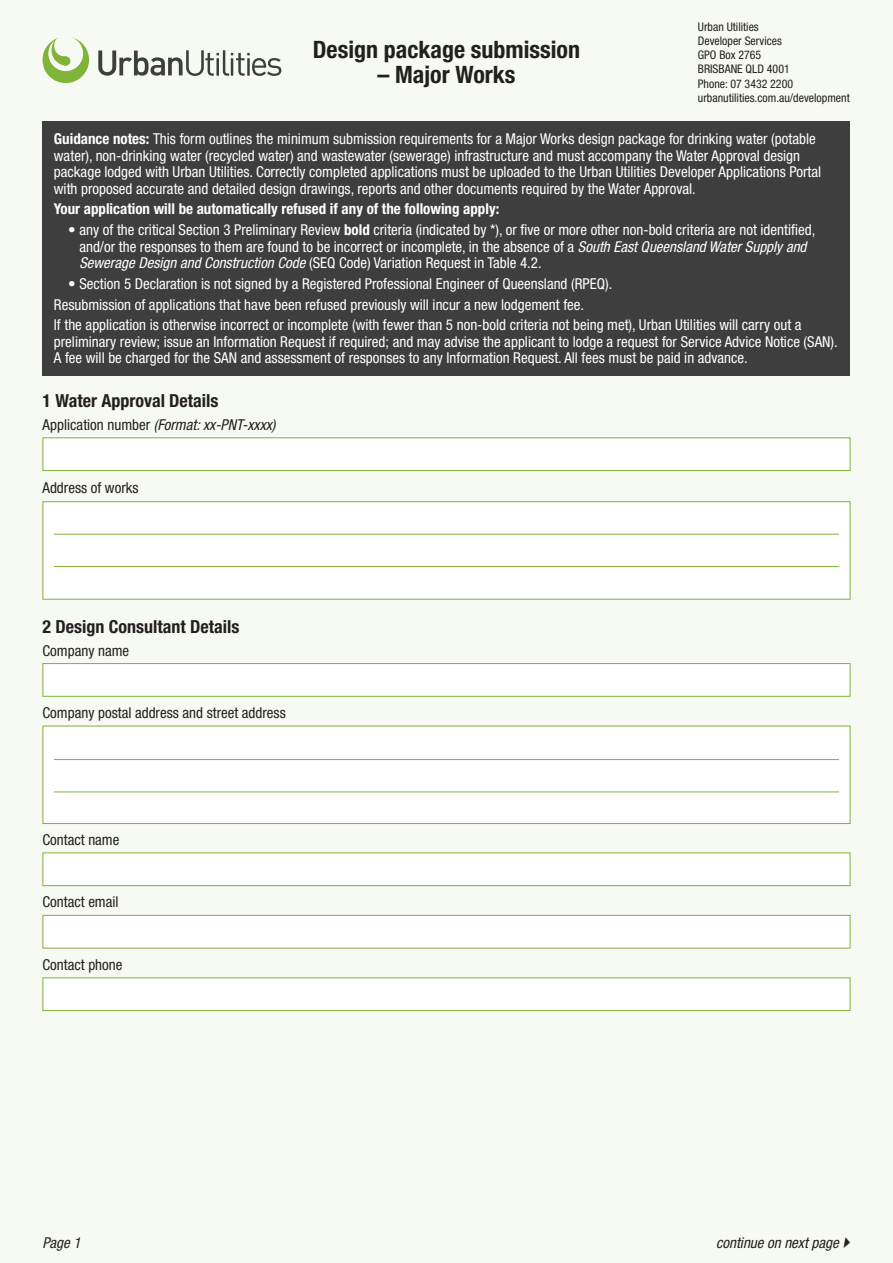
<style>
.page{position:relative;width:893px;height:1263px;background:#f7faf3}
.page>*{position:absolute;margin:0;border:0;box-sizing:border-box;transform-origin:0 0}
.t1{font:700 condensed 24px "Helvetica Neue";color:#231f20}
.t2{font:700 condensed 18px "Helvetica Neue";color:#231f20}
.t3{font:condensed 15px/16.5px "Helvetica Neue";color:#fff}
.t4{font:condensed 15px "Helvetica Neue";color:#231f20}
.t5{font:700 condensed 15px "Helvetica Neue";color:#fff}
.t6{font:italic condensed 15px "Helvetica Neue";color:#231f20}
.t7{font:condensed 11.85px/14.2px "Helvetica Neue";color:#231f20}
.s1{font-weight:700}
.s2{font-style:italic}
.s3{font-style:normal}
</style>
<div class="page">
<div style="left:43px;top:121px;width:807px;height:255px;background:#3e3e3f"></div>
<div style="left:43px;top:437px;width:807px;height:34px;background:#fff;border:1px solid #7fb438"></div>
<div style="left:43px;top:663px;width:807px;height:34px;background:#fff;border:1px solid #7fb438"></div>
<div style="left:43px;top:852px;width:807px;height:34px;background:#fff;border:1px solid #7fb438"></div>
<div style="left:43px;top:726px;width:807px;height:98px;background:#fff;border:1px solid #7fb438"></div>
<div style="left:43px;top:501px;width:807px;height:99px;background:#fff;border:1px solid #7fb438"></div>
<div style="left:43px;top:915px;width:807px;height:33px;background:#fff;border:1px solid #7fb438"></div>
<div style="left:43px;top:977px;width:807px;height:34px;background:#fff;border:1px solid #7fb438"></div>
<svg style="left:43px;top:37px;width:46px;height:46px"></svg>
<svg style="left:98px;top:50px;width:183px;height:26px"></svg>
<hr style="left:54px;top:534px;width:785px;height:1px;background:#7fb438">
<hr style="left:54px;top:759px;width:785px;height:1px;background:#7fb438">
<hr style="left:54px;top:566px;width:785px;height:1px;background:#7fb438">
<hr style="left:54px;top:791px;width:785px;height:1px;background:#7fb438">
<p class="t1" style="left:313px;top:35px;width:269px">Design package submission</p>
<p class="t1" style="left:377px;top:60px;width:140px">– Major Works</p>
<p class="t7" style="left:698px;top:19px;width:153px">Urban Utilities<br>Developer Services<br>GPO Box 2765<br>BRISBANE QLD 4001<br>Phone: 07 3432 2200 urbanutilities.com.au/development</p>
<p class="t3" style="left:54px;top:130px;width:769px"><span class="s1">Guidance notes:</span> This form outlines the minimum submission requirements for a Major Works design package for drinking water (potable water), non-drinking water (recycled water) and wastewater (sewerage) infrastructure and must accompany the Water Approval design package lodged with Urban Utilities. Correctly completed applications must be uploaded to the Urban Utilities Developer Applications Portal with proposed accurate and detailed design drawings, reports and other documents required by the Water Approval.</p>
<p class="t5" style="left:54px;top:200px;width:447px">Your application will be automatically refused if any of the following apply:</p>
<p class="t3" style="left:79px;top:221px;width:737px;text-indent:-11px">• any of the critical Section 3 Preliminary Review <span class="s1">bold</span> criteria (indicated by *), or five or more other non-bold criteria are not identified, and/or the responses to them are found to be incorrect or incomplete, in the absence of a <span class="s2">South East Queensland Water Supply and<br>Sewerage Design and Construction Code</span> (SEQ Code) Variation Request in Table 4.2.</p>
<p class="t3" style="left:68px;top:275px;width:545px">• Section 5 Declaration is not signed by a Registered Professional Engineer of Queensland (RPEQ).</p>
<p class="t3" style="left:54px;top:296px;width:532px">Resubmission of applications that have been refused previously will incur a new lodgement fee.</p>
<p class="t3" style="left:54px;top:317px;width:785px">If the application is otherwise incorrect or incomplete (with fewer than 5 non-bold criteria not being met), Urban Utilities will carry out a preliminary review; issue an Information Request if required; and may advise the applicant to lodge a request for Service Advice Notice (SAN).<br>A fee will be charged for the SAN and assessment of responses to any Information Request. All fees must be paid in advance.</p>
<p class="t2" style="left:43px;top:390px;width:178px">1 Water Approval Details</p>
<p class="t6" style="left:43px;top:416px;width:235px"><span class="s3">Application number</span> (Format: xx-PNT-xxxx)</p>
<p class="t4" style="left:43px;top:479px;width:98px">Address of works</p>
<p class="t2" style="left:43px;top:616px;width:198px">2 Design Consultant Details</p>
<p class="t4" style="left:43px;top:642px;width:88px">Company name</p>
<p class="t4" style="left:43px;top:704px;width:245px">Company postal address and street address</p>
<p class="t4" style="left:43px;top:831px;width:78px">Contact name</p>
<p class="t4" style="left:43px;top:893px;width:78px">Contact email</p>
<p class="t4" style="left:43px;top:956px;width:81px">Contact phone</p>
<p class="t6" style="left:43px;top:1234px;width:40px">Page 1</p>
<p class="t6" style="left:716px;top:1234px;width:124px">continue on next page</p>
</div>
